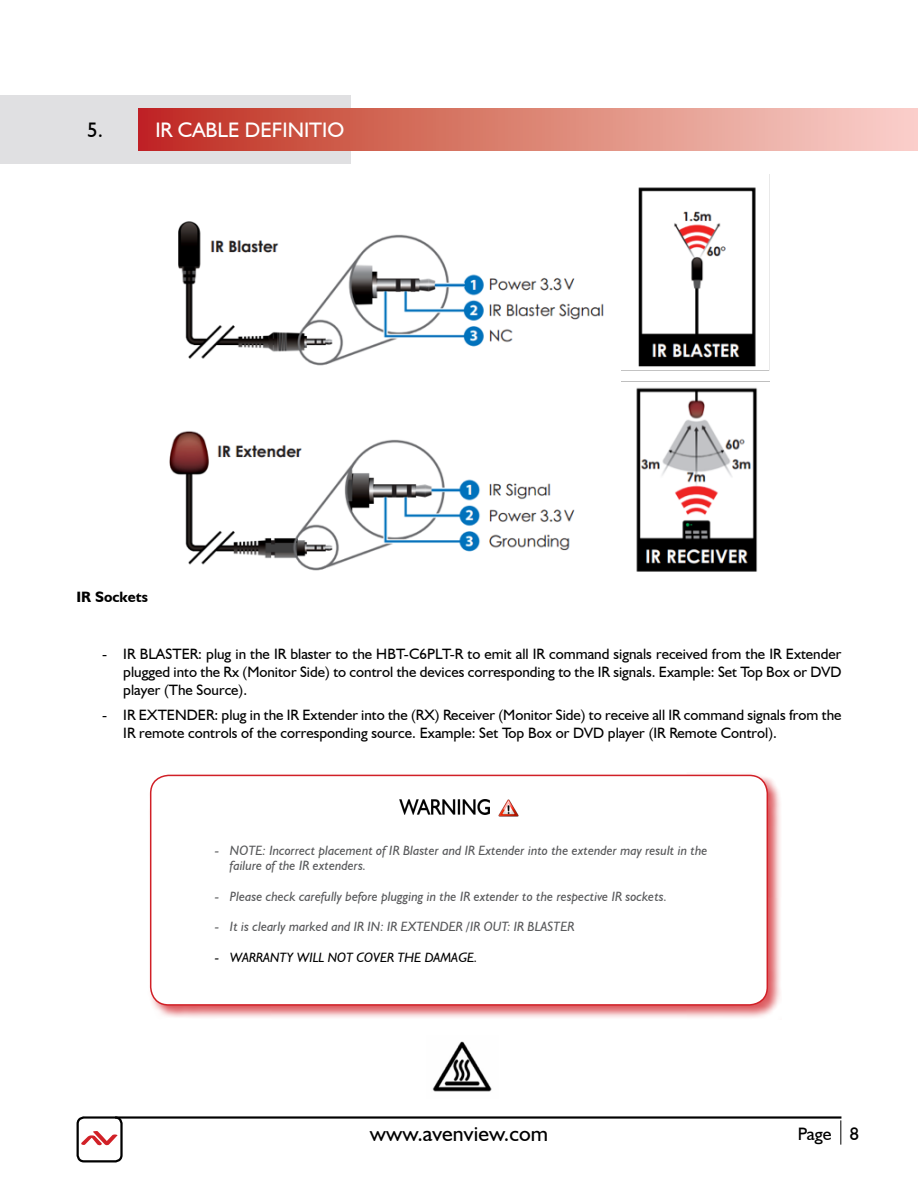
<style>
.page{position:relative;width:918px;height:1188px;background:#fff}
.page>*{position:absolute;margin:0;border:0;box-sizing:border-box;transform-origin:0 0}
.t1{font:21.75px "Humanist 521 BT";letter-spacing:.005em;color:#000}
.t2{font:21px "Humanist 521 BT";color:#fff}
.t3{font:21px "Humanist 521 BT";color:#000}
.t4{font:18px "Humanist 521 BT";color:#000}
.t5{font:15px/18px "Humanist 521 BT";color:#000;text-align:justify}
.t6{font:700 15px "Humanist 521 BT";color:#000}
.t7{font:italic 13.5px/15.6px "Humanist 521 BT";color:#58595b}
.t8{font:italic 13.5px "Humanist 521 BT";color:#000}
</style>
<div class="page">
<hr style="left:84px;top:1116px;width:757px;height:3px;background:#000">
<svg style="left:840px;top:1120px;width:1px;height:25px"></svg>
<svg style="left:81px;top:1131px;width:37px;height:15px"></svg>
<div style="left:77px;top:1116px;width:46px;height:46px;border:2px solid #000;border-radius:6px"></div>
<div style="left:0;top:96px;width:351px;height:68px;background:#e0e0e2"></div>
<div style="left:138px;top:109px;width:780px;height:42px;background:linear-gradient(to right,#be2d1e,#fad5cb)"></div>
<div style="left:148px;top:773px;width:634px;height:247px;background:#d12027;opacity:.75"></div>
<div style="left:151px;top:775px;width:616px;height:230px;background:#fff;border-radius:18px"></div>
<div style="left:150px;top:775px;width:618px;height:231px;border:2px solid #d12027;border-radius:18px"></div>
<img style="left:169px;top:221px;width:435px;height:350px">
<img style="left:621px;top:175px;width:149px;height:397px">
<img style="left:400px;top:800px;width:89px;height:14px">
<img style="left:498px;top:800px;width:20px;height:16px">
<img style="left:432px;top:1041px;width:60px;height:51px">
<h2 class="t3" style="left:87px;top:117px;width:17px">5.</h2>
<h2 class="t2" style="left:155px;top:117px;width:190px">IR CABLE DEFINITIO</h2>
<p class="t6" style="left:77px;top:587px;width:73px">IR Sockets</p>
<p class="t5" style="left:123px;top:645px;width:720px;text-indent:-21px">- IR BLASTER: plug in the IR blaster to the HBT-C6PLT-R to emit all IR command signals received from the IR Extender plugged into the Rx (Monitor Side) to control the devices corresponding to the IR signals. Example: Set Top Box or DVD player (The Source).</p>
<p class="t5" style="left:123px;top:705px;width:720px;text-indent:-21px">- IR EXTENDER: plug in the IR Extender into the (RX) Receiver (Monitor Side) to receive all IR command signals from the<br>IR remote controls of the corresponding source. Example: Set Top Box or DVD player (IR Remote Control).</p>
<p class="t7" style="left:230px;top:842px;width:479px;text-indent:-15px">- NOTE: Incorrect placement of IR Blaster and IR Extender into the extender may result in the failure of the IR extenders.</p>
<p class="t7" style="left:215px;top:888px;width:454px">- Please check carefully before plugging in the IR extender to the respective IR sockets.</p>
<p class="t7" style="left:215px;top:918px;width:361px">- It is clearly marked and IR IN: IR EXTENDER /IR OUT: IR BLASTER</p>
<p class="t8" style="left:215px;top:949px;width:264px">- WARRANTY WILL NOT COVER THE DAMAGE.</p>
<h1 class="t1" style="left:370px;top:1120px;width:180px">www.avenview.com</h1>
<p class="t4" style="left:798px;top:1123px;width:62px">Page 8</p>
</div>
